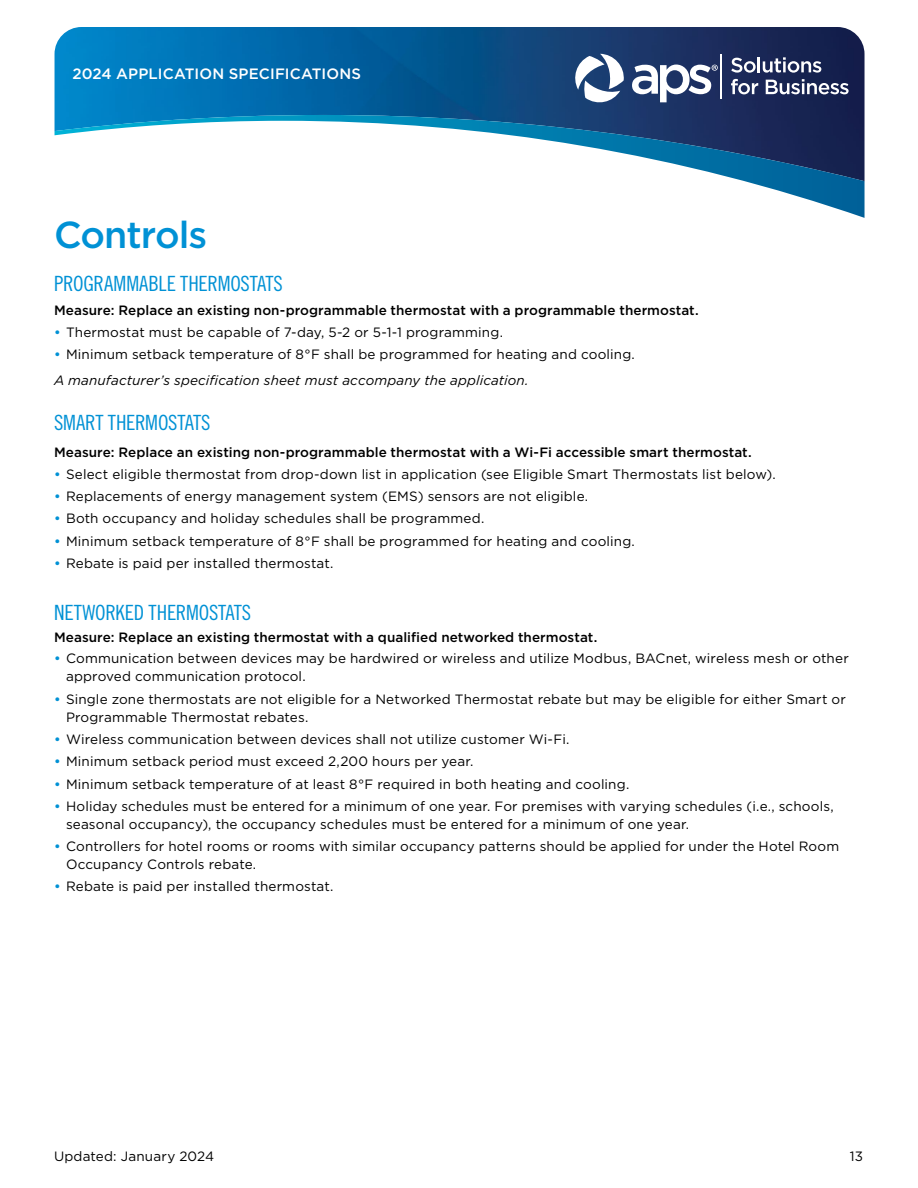
<style>
.page{position:relative;width:918px;height:1188px;background:#fff}
.page>*{position:absolute;margin:0;border:0;box-sizing:border-box;transform-origin:0 0}
.t1{font:500 37.5px "Gotham";letter-spacing:-.025em;color:#0091d5}
.t2{font:21px "Trade Gothic LT Std Cn 18";letter-spacing:-.01em;color:#0091d5}
.t3{font:500 15px "Gotham";letter-spacing:.01em;color:#fff}
.t4{font:13.5px/18px "Gotham";letter-spacing:.01em;color:#000}
.t5{font:500 13.5px "Gotham";letter-spacing:.005em;color:#000}
.s1{font-weight:500;color:#0091d5}
.s2{font-style:italic}
</style>
<div class="page">
<img style="left:55px;top:27px;width:810px;height:88px">
<svg style="left:55px;top:115px;width:810px;height:103px"></svg>
<svg style="left:731px;top:57px;width:90px;height:16px"></svg>
<svg style="left:731px;top:79px;width:27px;height:15px"></svg>
<svg style="left:766px;top:79px;width:83px;height:15px"></svg>
<hr style="left:721px;top:54px;width:1px;height:44px;background:#fff">
<svg style="left:632px;top:65px;width:86px;height:37px"></svg>
<svg style="left:575px;top:54px;width:50px;height:48px"></svg>
<p class="t3" style="left:72px;top:64px;width:290px">2024 APPLICATION SPECIFICATIONS</p>
<h1 class="t1" style="left:54px;top:210px;width:155px">Controls</h1>
<h2 class="t2" style="left:54px;top:271px;width:230px">PROGRAMMABLE THERMOSTATS</h2>
<p class="t5" style="left:54px;top:302px;width:646px">Measure: Replace an existing non-programmable thermostat with a programmable thermostat.</p>
<p class="t4" style="left:54px;top:323px;width:450px"><span class="s1">•</span> Thermostat must be capable of 7-day, 5-2 or 5-1-1 programming.</p>
<p class="t4" style="left:54px;top:342px;width:582px;line-height:25.3px"><span class="s1">•</span> Minimum setback temperature of 8°F shall be programmed for heating and cooling.<br><span class="s2">A manufacturer’s specification sheet must accompany the application.</span></p>
<h2 class="t2" style="left:54px;top:410px;width:158px">SMART THERMOSTATS</h2>
<p class="t5" style="left:54px;top:444px;width:699px">Measure: Replace an existing non-programmable thermostat with a Wi-Fi accessible smart thermostat.</p>
<p class="t4" style="left:54px;top:465px;width:723px"><span class="s1">•</span> Select eligible thermostat from drop-down list in application (see Eligible Smart Thermostats list below).</p>
<p class="t4" style="left:54px;top:487px;width:536px"><span class="s1">•</span> Replacements of energy management system (EMS) sensors are not eligible.</p>
<p class="t4" style="left:54px;top:509px;width:432px"><span class="s1">•</span> Both occupancy and holiday schedules shall be programmed.</p>
<p class="t4" style="left:54px;top:532px;width:582px"><span class="s1">•</span> Minimum setback temperature of 8°F shall be programmed for heating and cooling.</p>
<p class="t4" style="left:54px;top:554px;width:281px"><span class="s1">•</span> Rebate is paid per installed thermostat.</p>
<h2 class="t2" style="left:54px;top:600px;width:199px">NETWORKED THERMOSTATS</h2>
<p class="t5" style="left:54px;top:628px;width:545px">Measure: Replace an existing thermostat with a qualified networked thermostat.</p>
<p class="t4" style="left:66px;top:649px;width:784px;text-indent:-12px"><span class="s1">•</span> Communication between devices may be hardwired or wireless and utilize Modbus, BACnet, wireless mesh or other approved communication protocol.</p>
<p class="t4" style="left:66px;top:690px;width:781px;text-indent:-12px"><span class="s1">•</span> Single zone thermostats are not eligible for a Networked Thermostat rebate but may be eligible for either Smart or<br>Programmable Thermostat rebates.</p>
<p class="t4" style="left:54px;top:730px;width:517px"><span class="s1">•</span> Wireless communication between devices shall not utilize customer Wi-Fi.</p>
<p class="t4" style="left:54px;top:752px;width:421px"><span class="s1">•</span> Minimum setback period must exceed 2,200 hours per year.</p>
<p class="t4" style="left:54px;top:774px;width:577px"><span class="s1">•</span> Minimum setback temperature of at least 8°F required in both heating and cooling.</p>
<p class="t4" style="left:66px;top:797px;width:769px;text-indent:-12px"><span class="s1">•</span> Holiday schedules must be entered for a minimum of one year. For premises with varying schedules (i.e., schools, seasonal occupancy), the occupancy schedules must be entered for a minimum of one year.</p>
<p class="t4" style="left:66px;top:837px;width:775px;text-indent:-12px"><span class="s1">•</span> Controllers for hotel rooms or rooms with similar occupancy patterns should be applied for under the Hotel Room<br>Occupancy Controls rebate.</p>
<p class="t4" style="left:54px;top:877px;width:281px"><span class="s1">•</span> Rebate is paid per installed thermostat.</p>
<p class="t4" style="left:54px;top:1146px;width:162px">Updated: January 2024</p>
<p class="t4" style="left:850px;top:1146px;width:15px">13</p>
</div>
